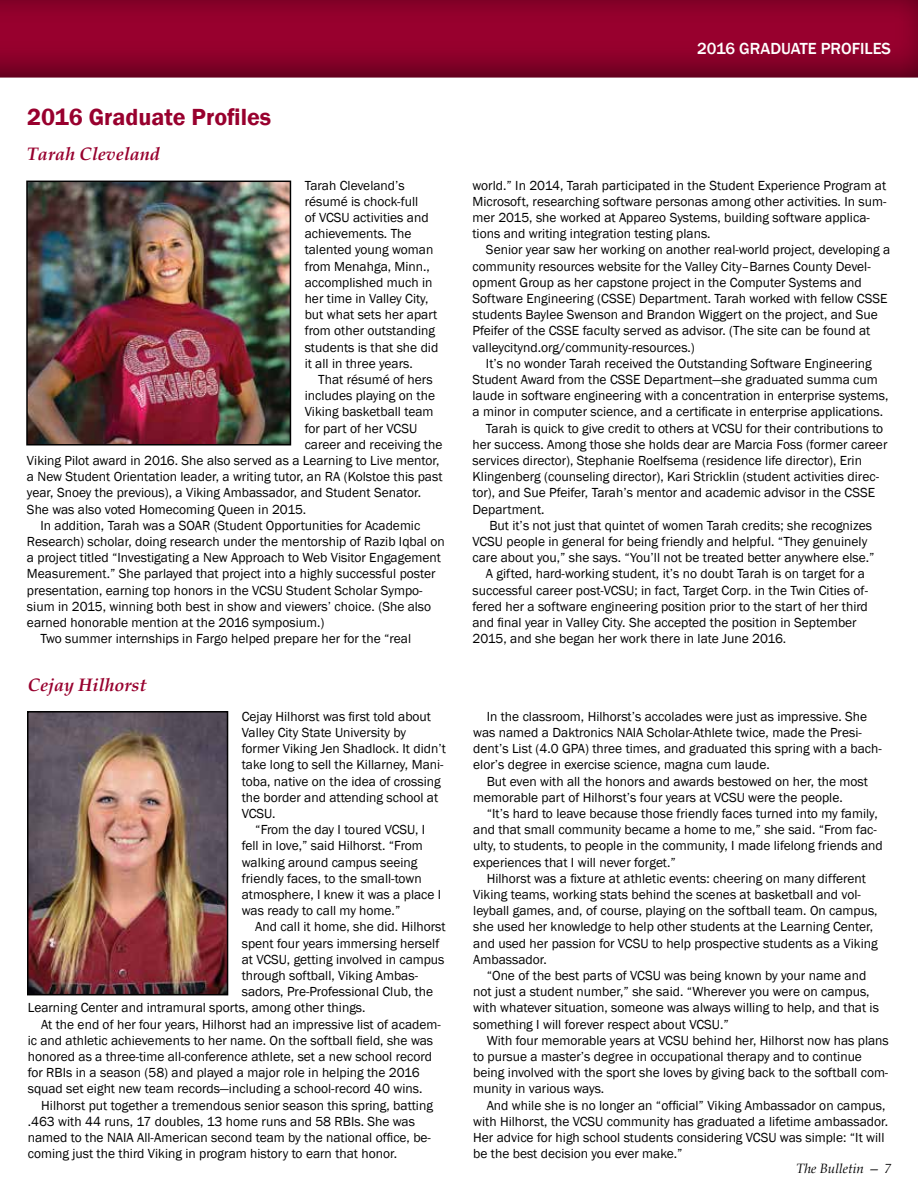
<style>
.page{position:relative;width:918px;height:1188px;background:#fff}
.page>*{position:absolute;margin:0;border:0;box-sizing:border-box;transform-origin:0 0}
.t1{font:600 24px "Franklin Gothic";color:#98002e}
.t2{font:italic 700 18px "Book Antiqua";color:#98002e}
.t3{font:500 16.5px "Franklin Gothic";color:#fff}
.t4{font:13.5px/16.2px "Franklin Gothic";color:#000}
.t5{font:italic 13.5px "Book Antiqua";color:#000}
</style>
<div class="page">
<svg style="left:0;top:0;width:918px;height:78px;background:#8c012b"></svg>
<img style="left:30px;top:714px;width:195px;height:278px">
<div style="left:27px;top:711px;width:201px;height:284px;border:2px solid #000"></div>
<img style="left:29px;top:184px;width:259px;height:259px">
<div style="left:26px;top:181px;width:265px;height:265px;border:2px solid #000"></div>
<h1 class="t1" style="left:27px;top:102px;width:246px">2016 Graduate Profiles</h1>
<h2 class="t2" style="left:27px;top:143px;width:134px">Tarah Cleveland</h2>
<p class="t4" style="left:305px;top:177px;width:135px">Tarah Cleveland’s résumé is chock-full<br>of VCSU activities and achievements. The talented young woman from Menahga, Minn., accomplished much in her time in Valley City, but what sets her apart from other outstanding students is that she did it all in three years.</p>
<p class="t4" style="left:318px;top:372px;width:116px">That résumé of hers</p>
<p class="t4" style="left:305px;top:388px;width:132px">includes playing on the</p>
<p class="t4" style="left:305px;top:404px;width:130px">Viking basketball team</p>
<p class="t4" style="left:305px;top:420px;width:114px">for part of her VCSU</p>
<p class="t4" style="left:305px;top:436px;width:139px">career and receiving the</p>
<p class="t4" style="left:27px;top:453px;width:414px">Viking Pilot award in 2016. She also served as a Learning to Live mentor,</p>
<p class="t4" style="left:27px;top:469px;width:417px">a New Student Orientation leader, a writing tutor, an RA (Kolstoe this past</p>
<p class="t4" style="left:27px;top:485px;width:396px">year, Snoey the previous), a Viking Ambassador, and Student Senator.</p>
<p class="t4" style="left:27px;top:501px;width:281px">She was also voted Homecoming Queen in 2015.</p>
<p class="t4" style="left:40px;top:517px;width:381px">In addition, Tarah was a SOAR (Student Opportunities for Academic</p>
<p class="t4" style="left:27px;top:534px;width:419px">Research) scholar, doing research under the mentorship of Razib Iqbal on</p>
<p class="t4" style="left:27px;top:550px;width:415px">a project titled “Investigating a New Approach to Web Visitor Engagement</p>
<p class="t4" style="left:27px;top:566px;width:410px">Measurement.” She parlayed that project into a highly successful poster</p>
<p class="t4" style="left:27px;top:582px;width:397px">presentation, earning top honors in the VCSU Student Scholar Sympo-</p>
<p class="t4" style="left:27px;top:598px;width:406px">sium in 2015, winning both best in show and viewers’ choice. (She also</p>
<p class="t4" style="left:27px;top:615px;width:299px">earned honorable mention at the 2016 symposium.)</p>
<p class="t4" style="left:40px;top:631px;width:372px">Two summer internships in Fargo helped prepare her for the “real</p>
<h2 class="t2" style="left:28px;top:675px;width:120px">Cejay Hilhorst</h2>
<p class="t4" style="left:242px;top:709px;width:191px">Cejay Hilhorst was first told about</p>
<p class="t4" style="left:242px;top:725px;width:166px">Valley City State University by</p>
<p class="t4" style="left:242px;top:741px;width:206px">former Viking Jen Shadlock. It didn’t</p>
<p class="t4" style="left:242px;top:757px;width:203px">take long to sell the Killarney, Mani-</p>
<p class="t4" style="left:242px;top:773px;width:201px">toba, native on the idea of crossing</p>
<p class="t4" style="left:242px;top:790px;width:198px">the border and attending school at</p>
<p class="t4" style="left:242px;top:806px;width:35px">VCSU.</p>
<p class="t4" style="left:255px;top:822px;width:172px">“From the day I toured VCSU, I</p>
<p class="t4" style="left:242px;top:838px;width:183px">fell in love,” said Hilhorst. “From</p>
<p class="t4" style="left:242px;top:854px;width:177px">walking around campus seeing</p>
<p class="t4" style="left:242px;top:871px;width:181px">friendly faces, to the small-town</p>
<p class="t4" style="left:242px;top:887px;width:201px">atmosphere, I knew it was a place I</p>
<p class="t4" style="left:242px;top:903px;width:160px">was ready to call my home.”</p>
<p class="t4" style="left:255px;top:919px;width:192px">And call it home, she did. Hilhorst</p>
<p class="t4" style="left:242px;top:935px;width:199px">spent four years immersing herself</p>
<p class="t4" style="left:242px;top:952px;width:204px">at VCSU, getting involved in campus</p>
<p class="t4" style="left:242px;top:968px;width:178px">through softball, Viking Ambas-</p>
<p class="t4" style="left:242px;top:984px;width:193px">sadors, Pre-Professional Club, the</p>
<p class="t4" style="left:28px;top:1000px;width:339px">Learning Center and intramural sports, among other things.</p>
<p class="t4" style="left:41px;top:1016px;width:401px">At the end of her four years, Hilhorst had an impressive list of academ-</p>
<p class="t4" style="left:28px;top:1033px;width:407px">ic and athletic achievements to her name. On the softball field, she was</p>
<p class="t4" style="left:28px;top:1049px;width:406px">honored as a three-time all-conference athlete, set a new school record</p>
<p class="t4" style="left:28px;top:1065px;width:393px">for RBIs in a season (58) and played a major role in helping the 2016</p>
<p class="t4" style="left:28px;top:1081px;width:396px">squad set eight new team records—including a school-record 40 wins.</p>
<p class="t4" style="left:41px;top:1097px;width:393px">Hilhorst put together a tremendous senior season this spring, batting</p>
<p class="t4" style="left:28px;top:1114px;width:389px">.463 with 44 runs, 17 doubles, 13 home runs and 58 RBIs. She was</p>
<p class="t4" style="left:28px;top:1130px;width:405px">named to the NAIA All-American second team by the national office, be-</p>
<p class="t4" style="left:28px;top:1146px;width:371px">coming just the third Viking in program history to earn that honor.</p>
<p class="t3" style="left:697px;top:39px;width:195px">2016 GRADUATE PROFILES</p>
<p class="t4" style="left:472px;top:177px;width:415px">world.” In 2014, Tarah participated in the Student Experience Program at Microsoft, researching software personas among other activities. In sum&shy;mer 2015, she worked at Appareo Systems, building software applica&shy;tions and writing integration testing plans.</p>
<p class="t4" style="left:472px;top:242px;width:419px;text-indent:14px">Senior year saw her working on another real-world project, developing a community resources website for the Valley City–Barnes County Devel&shy;opment Group as her capstone project in the Computer Systems and Software Engineering (CSSE) Department. Tarah worked with fellow CSSE students Baylee Swenson and Brandon Wiggert on the project, and Sue Pfeifer of the CSSE faculty served as advisor. (The site can be found at valleycitynd.org/community-resources.)</p>
<p class="t4" style="left:486px;top:355px;width:387px">It’s no wonder Tarah received the Outstanding Software Engineering</p>
<p class="t4" style="left:472px;top:372px;width:407px">Student Award from the CSSE Department—she graduated summa cum</p>
<p class="t4" style="left:472px;top:388px;width:417px">laude in software engineering with a concentration in enterprise systems,</p>
<p class="t4" style="left:472px;top:404px;width:412px">a minor in computer science, and a certificate in enterprise applications.</p>
<p class="t4" style="left:486px;top:420px;width:399px">Tarah is quick to give credit to others at VCSU for their contributions to</p>
<p class="t4" style="left:472px;top:436px;width:416px">her success. Among those she holds dear are Marcia Foss (former career</p>
<p class="t4" style="left:472px;top:453px;width:391px">services director), Stephanie Roelfsema (residence life director), Erin</p>
<p class="t4" style="left:472px;top:469px;width:408px">Klingenberg (counseling director), Kari Stricklin (student activities direc-</p>
<p class="t4" style="left:472px;top:485px;width:404px">tor), and Sue Pfeifer, Tarah’s mentor and academic advisor in the CSSE</p>
<p class="t4" style="left:472px;top:501px;width:74px">Department.</p>
<p class="t4" style="left:489px;top:517px;width:384px">But it’s not just that quintet of women Tarah credits; she recognizes</p>
<p class="t4" style="left:472px;top:534px;width:396px">VCSU people in general for being friendly and helpful. “They genuinely</p>
<p class="t4" style="left:472px;top:550px;width:404px">care about you,” she says. “You’ll not be treated better anywhere else.”</p>
<p class="t4" style="left:486px;top:566px;width:381px">A gifted, hard-working student, it’s no doubt Tarah is on target for a</p>
<p class="t4" style="left:472px;top:582px;width:397px">successful career post-VCSU; in fact, Target Corp. in the Twin Cities of-</p>
<p class="t4" style="left:472px;top:598px;width:397px">fered her a software engineering position prior to the start of her third</p>
<p class="t4" style="left:472px;top:615px;width:386px">and final year in Valley City. She accepted the position in September</p>
<p class="t4" style="left:472px;top:631px;width:315px">2015, and she began her work there in late June 2016.</p>
<p class="t4" style="left:473px;top:709px;width:410px;text-indent:14px">In the classroom, Hilhorst’s accolades were just as impressive. She was named a Daktronics NAIA Scholar-Athlete twice, made the Presi&shy;dent’s List (4.0 GPA) three times, and graduated this spring with a bach&shy;elor’s degree in exercise science, magna cum laude.</p>
<p class="t4" style="left:473px;top:773px;width:396px;text-indent:14px">But even with all the honors and awards bestowed on her, the most memorable part of Hilhorst’s four years at VCSU were the people.</p>
<p class="t4" style="left:473px;top:806px;width:411px;text-indent:14px">“It’s hard to leave because those friendly faces turned into my family, and that small community became a home to me,” she said. “From fac&shy;ulty, to students, to people in the community, I made lifelong friends and experiences that I will never forget.”</p>
<p class="t4" style="left:473px;top:871px;width:406px;text-indent:14px">Hilhorst was a fixture at athletic events: cheering on many different Viking teams, working stats behind the scenes at basketball and vol&shy;leyball games, and, of course, playing on the softball team. On campus, she used her knowledge to help other students at the Learning Center, and used her passion for VCSU to help prospective students as a Viking Ambassador.</p>
<p class="t4" style="left:473px;top:968px;width:407px;text-indent:14px">“One of the best parts of VCSU was being known by your name and not just a student number,” she said. “Wherever you were on campus, with whatever situation, someone was always willing to help, and that is something I will forever respect about VCSU.”</p>
<p class="t4" style="left:473px;top:1033px;width:417px;text-indent:14px">With four memorable years at VCSU behind her, Hilhorst now has plans to pursue a master’s degree in occupational therapy and to continue being involved with the sport she loves by giving back to the softball com&shy;munity in various ways.</p>
<p class="t4" style="left:473px;top:1097px;width:416px;text-indent:14px">And while she is no longer an “official” Viking Ambassador on campus, with Hilhorst, the VCSU community has graduated a lifetime ambassador.<br>Her advice for high school students considering VCSU was simple: “It will be the best decision you ever make.”</p>
<p class="t5" style="left:796px;top:1160px;width:96px">The Bulletin — 7</p>
</div>
